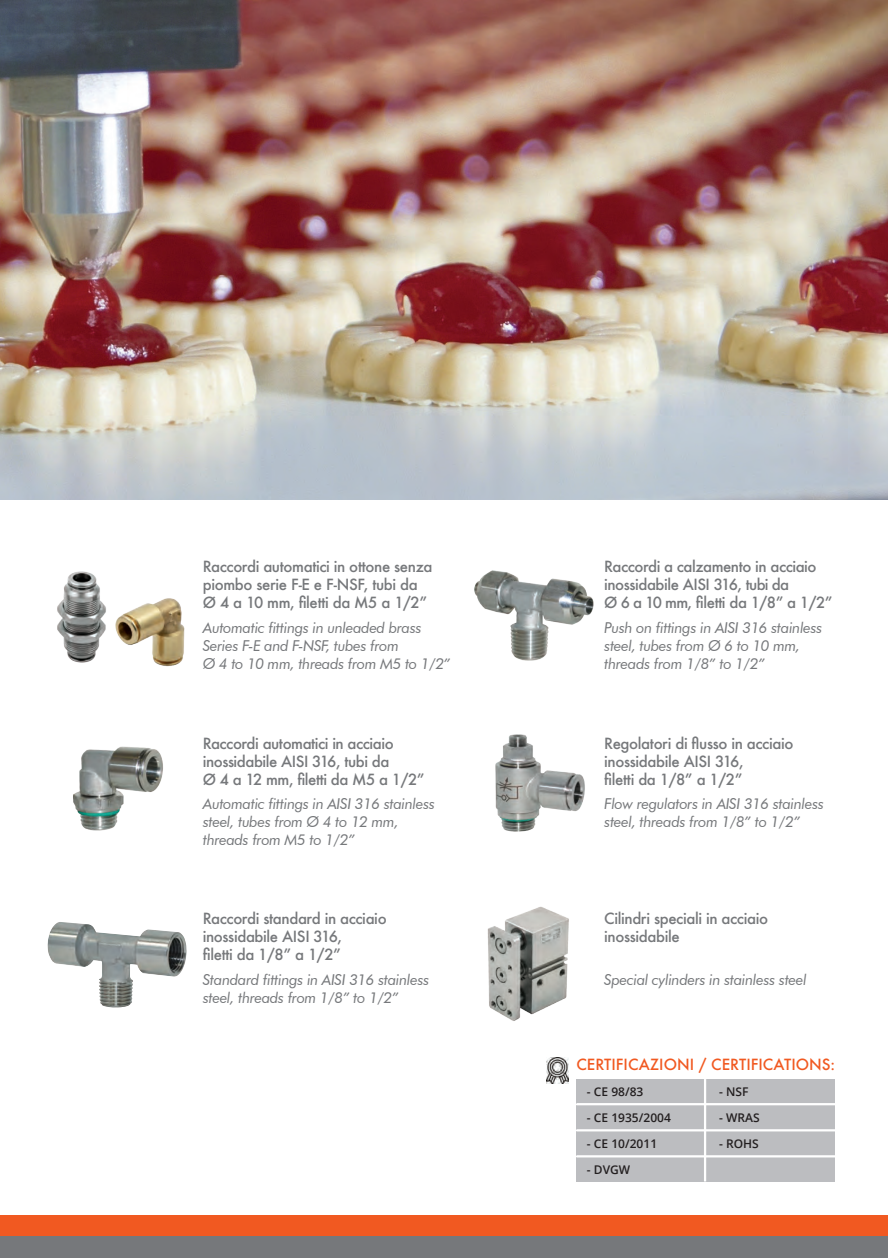
<style>
.page{position:relative;width:888px;height:1258px;background:#fff}
.page>*{position:absolute;margin:0;border:0;box-sizing:border-box;transform-origin:0 0}
.t1{font:500 15px/18px "Futura";letter-spacing:-.025em;color:#76787b}
.t2{font:italic 15px/18px "Futura BT";letter-spacing:-.025em;color:#76787b}
.t3{font:500 15px "Futura";color:#f15921}
.t4{font:600 12px "Open Sans";color:#231f20}
</style>
<div class="page">
<img style="left:0;top:0;width:888px;height:499px">
<div style="left:0;top:1215px;width:888px;height:21px;background:#f15921"></div>
<div style="left:0;top:1236px;width:888px;height:22px;background:#76787b"></div>
<img style="left:474px;top:570px;width:120px;height:91px">
<img style="left:73px;top:746px;width:90px;height:85px">
<img style="left:487px;top:906px;width:82px;height:115px">
<img style="left:48px;top:922px;width:139px;height:85px">
<img style="left:495px;top:734px;width:90px;height:98px">
<div style="left:576px;top:1079px;width:259px;height:24px;background:#bcbdc0"></div>
<div style="left:576px;top:1105px;width:259px;height:24px;background:#bcbdc0"></div>
<div style="left:576px;top:1131px;width:259px;height:24px;background:#bcbdc0"></div>
<div style="left:576px;top:1157px;width:259px;height:24px;background:#bcbdc0"></div>
<img style="left:546px;top:1057px;width:23px;height:26px">
<hr style="left:704px;top:1079px;width:2px;height:102px;background:#fff">
<img style="left:57px;top:571px;width:49px;height:92px">
<img style="left:115px;top:598px;width:70px;height:69px">
<p class="t1" style="left:203px;top:557px;width:231px">Raccordi automatici in ottone senza piombo serie F-E e F-NSF, tubi da</p>
<p class="t1" style="left:203px;top:593px;width:226px">Ø 4 a 10 mm, filetti da M5 a 1/2”</p>
<p class="t2" style="left:203px;top:618px;width:220px">Automatic fittings in unleaded brass<br>Series F-E and F-NSF, tubes from</p>
<p class="t2" style="left:203px;top:654px;width:249px">Ø 4 to 10 mm, threads from M5 to 1/2”</p>
<p class="t1" style="left:203px;top:734px;width:192px">Raccordi automatici in acciaio inossidabile AISI 316, tubi da</p>
<p class="t1" style="left:203px;top:770px;width:223px">Ø 4 a 12 mm, filetti da M5 a 1/2”</p>
<p class="t2" style="left:203px;top:795px;width:234px">Automatic fittings in AISI 316 stainless steel, tubes from Ø 4 to 12 mm, threads from M5 to 1/2”</p>
<p class="t1" style="left:203px;top:909px;width:185px">Raccordi standard in acciaio inossidabile AISI 316,</p>
<p class="t1" style="left:203px;top:945px;width:140px">filetti da 1/8” a 1/2”</p>
<p class="t2" style="left:203px;top:970px;width:228px">Standard fittings in AISI 316 stainless steel, threads from 1/8” to 1/2”</p>
<p class="t1" style="left:604px;top:557px;width:214px">Raccordi a calzamento in acciaio inossidabile AISI 316, tubi da</p>
<p class="t1" style="left:604px;top:593px;width:230px">Ø 6 a 10 mm, filetti da 1/8” a 1/2”</p>
<p class="t2" style="left:604px;top:618px;width:220px">Push on fittings in AISI 316 stainless steel, tubes from Ø 6 to 10 mm,</p>
<p class="t2" style="left:604px;top:654px;width:162px">threads from 1/8” to 1/2”</p>
<p class="t1" style="left:604px;top:734px;width:191px">Regolatori di flusso in acciaio inossidabile AISI 316,</p>
<p class="t1" style="left:604px;top:770px;width:140px">filetti da 1/8” a 1/2”</p>
<p class="t2" style="left:604px;top:794px;width:221px">Flow regulators in AISI 316 stainless steel, threads from 1/8” to 1/2”</p>
<p class="t1" style="left:604px;top:909px;width:165px">Cilindri speciali in acciaio inossidabile</p>
<p class="t2" style="left:604px;top:970px;width:204px">Special cylinders in stainless steel</p>
<p class="t3" style="left:576px;top:1054px;width:260px">CERTIFICAZIONI / CERTIFICATIONS:</p>
<p class="t4" style="left:587px;top:1083px;width:58px">- CE 98/83</p>
<p class="t4" style="left:719px;top:1083px;width:31px">- NSF</p>
<p class="t4" style="left:587px;top:1109px;width:85px">- CE 1935/2004</p>
<p class="t4" style="left:719px;top:1109px;width:42px">- WRAS</p>
<p class="t4" style="left:587px;top:1135px;width:72px">- CE 10/2011</p>
<p class="t4" style="left:719px;top:1135px;width:41px">- ROHS</p>
<p class="t4" style="left:587px;top:1161px;width:45px">- DVGW</p>
</div>
